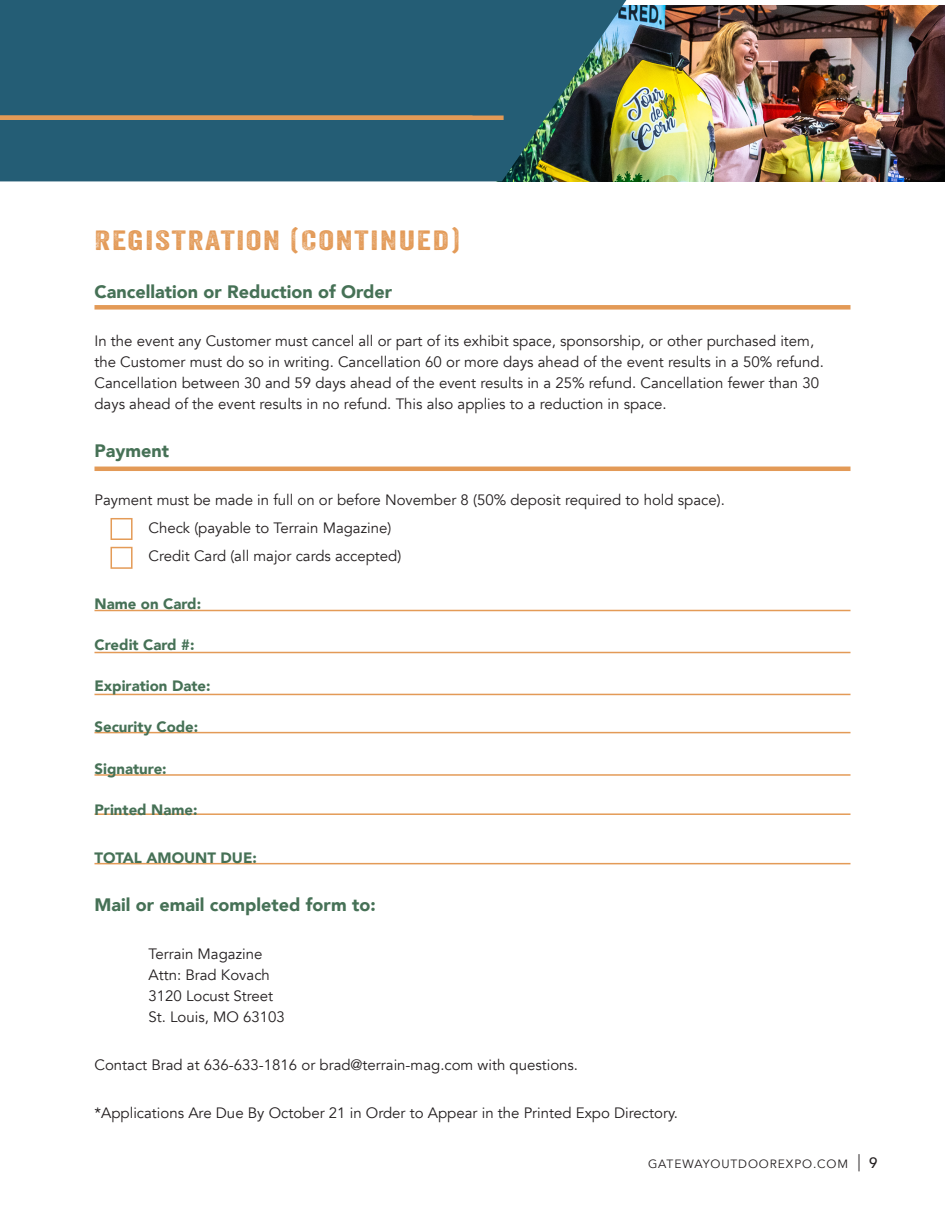
<style>
.page{position:relative;width:945px;height:1215px;background:#fff}
.page>*{position:absolute;margin:0;border:0;box-sizing:border-box;transform-origin:0 0}
.t1{font:27px "Veneer Two";letter-spacing:.05em;color:#e39a57;scale:1.33 1}
.t2{font:900 18px "Avenir";color:#467156}
.t3{font:15px/21px "Avenir";color:#231f20}
.t4{font:900 15px "Avenir";color:#467156}
.t5{font:12px "Avenir";letter-spacing:.075em;color:#231f20}
.s1{font-size:22.5px}
.s2{font-weight:500;font-size:15px}
</style>
<div class="page">
<img style="left:626px;top:6px;width:319px;height:175px">
<svg style="left:0;top:0;width:626px;height:181px;background:#285c6f"></svg>
<hr style="left:94px;top:732px;width:756px;height:1px;background:#e39a57">
<hr style="left:94px;top:774px;width:756px;height:2px;background:#e49b57">
<hr style="left:94px;top:813px;width:756px;height:2px;background:#e49b57">
<hr style="left:94px;top:863px;width:756px;height:1px;background:#e49b57">
<hr style="left:94px;top:652px;width:756px;height:1px;background:#e39a57">
<hr style="left:94px;top:610px;width:756px;height:1px;background:#e49b57">
<hr style="left:94px;top:694px;width:756px;height:1px;background:#e39a57">
<div style="left:94px;top:305px;width:756px;height:5px;background:#e39a57"></div>
<hr style="left:94px;top:467px;width:756px;height:4px;background:#e39a57">
<div style="left:111px;top:518px;width:22px;height:22px;border:2px solid #e49b57"></div>
<div style="left:111px;top:547px;width:22px;height:22px;border:2px solid #e49b57"></div>
<hr style="left:0;top:116px;width:504px;height:4px;background:#e39a57">
<p class="t1" style="left:94px;top:224px;width:276px">REGISTRATION (CONTINUED)</p>
<p class="t2" style="left:94px;top:276px;width:299px">Cancellation or Reduction of Order</p>
<p class="t3" style="left:94px;top:331px;width:731px">In the event any Customer must cancel all or part of its exhibit space, sponsorship, or other purchased item, the Customer must do so in writing. Cancellation 60 or more days ahead of the event results in a 50% refund.<br>Cancellation between 30 and 59 days ahead of the event results in a 25% refund. Cancellation fewer than 30 days ahead of the event results in no refund. This also applies to a reduction in space.</p>
<p class="t2" style="left:94px;top:435px;width:76px">Payment</p>
<p class="t3" style="left:94px;top:490px;width:632px">Payment must be made in full on or before November 8 (50% deposit required to hold space).</p>
<p class="t3" style="left:148px;top:517px;width:244px">Check (payable to Terrain Magazine)</p>
<p class="t3" style="left:148px;top:545px;width:254px">Credit Card (all major cards accepted)</p>
<p class="t4" style="left:94px;top:591px;width:108px">Name on Card:</p>
<p class="t4" style="left:94px;top:632px;width:101px">Credit Card #:</p>
<p class="t4" style="left:94px;top:673px;width:118px">Expiration Date:</p>
<p class="t4" style="left:94px;top:714px;width:105px">Security Code:</p>
<p class="t4" style="left:94px;top:756px;width:74px">Signature:</p>
<p class="t4" style="left:94px;top:797px;width:105px">Printed Name:</p>
<p class="t4" style="left:94px;top:845px;width:164px">TOTAL AMOUNT DUE:</p>
<p class="t2" style="left:94px;top:889px;width:283px">Mail or email completed form to:</p>
<p class="t3" style="left:148px;top:943px;width:115px">Terrain Magazine</p>
<p class="t3" style="left:148px;top:964px;width:123px">Attn: Brad Kovach</p>
<p class="t3" style="left:148px;top:985px;width:126px">3120 Locust Street</p>
<p class="t3" style="left:148px;top:1006px;width:138px">St. Louis, MO 63103</p>
<p class="t3" style="left:94px;top:1054px;width:485px">Contact Brad at 636-633-1816 or brad@terrain-mag.com with questions.</p>
<p class="t3" style="left:94px;top:1102px;width:585px">*Applications Are Due By October 21 in Order to Appear in the Printed Expo Directory.</p>
<p class="t5" style="left:648px;top:1157px;width:231px">GATEWAYOUTDOOREXPO.COM <span class="s1">|</span> <span class="s2">9</span></p>
</div>
